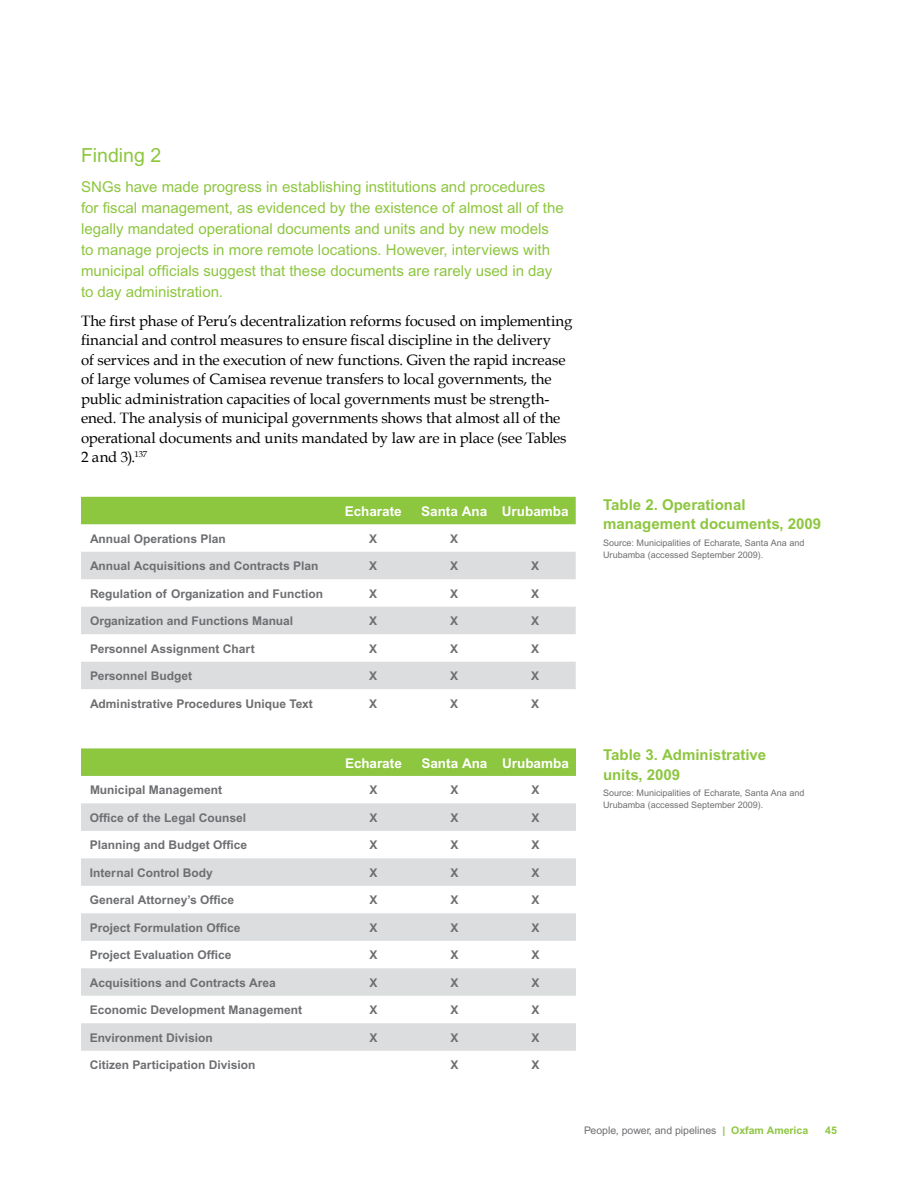
<style>
.page{position:relative;width:918px;height:1188px;background:#fff}
.page>*{position:absolute;margin:0;border:0;box-sizing:border-box;transform-origin:0 0}
.t1{font:19.5px "Arial";color:#8dc63f}
.t2{font:15px/19.5px "Book Antiqua";letter-spacing:-.005em;color:#000}
.t3{font:15px/21px "Arial";color:#8dc63f}
.t4{font:700 15px/19.5px "Arial";color:#8dc63f}
.t5{font:700 13.5px "Arial";color:#fff}
.t6{font:700 12px "Arial";color:#6d6e71}
.t7{font:10.5px "Arial";color:#6d6e71}
.t8{font:700 10.5px "Arial";color:#8dc63f}
.t9{font:9px/12px "Arial";color:#6d6e71}
.s1{font-weight:700;color:#8dc63f}
</style>
<div class="page">
<div style="left:81px;top:497px;width:495px;height:27px;background:#8dc63f"></div>
<svg style="left:81px;top:552px;width:495px;height:137px;fill:#dcddde"></svg>
<svg style="left:81px;top:748px;width:495px;height:28px;background:#8fc742"></svg>
<svg style="left:81px;top:803px;width:495px;height:248px;fill:#dcddde"></svg>
<h1 class="t1" style="left:81px;top:144px;width:82px">Finding 2</h1>
<p class="t3" style="left:81px;top:176px;width:484px">SNGs have made progress in establishing institutions and procedures for fiscal management, as evidenced by the existence of almost all of the legally mandated operational documents and units and by new models to manage projects in more remote locations. However, interviews with municipal officials suggest that these documents are rarely used in day to day administration.</p>
<p class="t2" style="left:81px;top:311px;width:493px">The first phase of Peru’s decentralization reforms focused on implementing financial and control measures to ensure fiscal discipline in the delivery<br>of services and in the execution of new functions. Given the rapid increase of large volumes of Camisea revenue transfers to local governments, the public administration capacities of local governments must be strength&shy;ened. The analysis of municipal governments shows that almost all of the operational documents and units mandated by law are in place (see Tables 2 and 3).<sup>137</sup></p>
<p class="t5" style="left:345px;top:503px;width:58px">Echarate</p>
<p class="t5" style="left:421px;top:503px;width:149px">Santa Ana Urubamba</p>
<p class="t6" style="left:90px;top:531px;width:137px">Annual Operations Plan</p>
<p class="t6" style="left:369px;top:531px;width:10px">X</p>
<p class="t6" style="left:450px;top:531px;width:10px">X</p>
<p class="t6" style="left:90px;top:559px;width:230px">Annual Acquisitions and Contracts Plan</p>
<p class="t6" style="left:369px;top:559px;width:10px">X</p>
<p class="t6" style="left:450px;top:559px;width:10px">X</p>
<p class="t6" style="left:531px;top:559px;width:10px">X</p>
<p class="t6" style="left:90px;top:586px;width:235px">Regulation of Organization and Function</p>
<p class="t6" style="left:369px;top:586px;width:10px">X</p>
<p class="t6" style="left:450px;top:586px;width:10px">X</p>
<p class="t6" style="left:531px;top:586px;width:10px">X</p>
<p class="t6" style="left:90px;top:614px;width:205px">Organization and Functions Manual</p>
<p class="t6" style="left:369px;top:614px;width:10px">X</p>
<p class="t6" style="left:450px;top:614px;width:10px">X</p>
<p class="t6" style="left:531px;top:614px;width:10px">X</p>
<p class="t6" style="left:90px;top:641px;width:166px">Personnel Assignment Chart</p>
<p class="t6" style="left:369px;top:641px;width:10px">X</p>
<p class="t6" style="left:450px;top:641px;width:10px">X</p>
<p class="t6" style="left:531px;top:641px;width:10px">X</p>
<p class="t6" style="left:90px;top:669px;width:104px">Personnel Budget</p>
<p class="t6" style="left:369px;top:669px;width:10px">X</p>
<p class="t6" style="left:450px;top:669px;width:10px">X</p>
<p class="t6" style="left:531px;top:669px;width:10px">X</p>
<p class="t6" style="left:90px;top:696px;width:224px">Administrative Procedures Unique Text</p>
<p class="t6" style="left:369px;top:696px;width:10px">X</p>
<p class="t6" style="left:450px;top:696px;width:10px">X</p>
<p class="t6" style="left:531px;top:696px;width:10px">X</p>
<p class="t5" style="left:345px;top:755px;width:58px">Echarate</p>
<p class="t5" style="left:421px;top:755px;width:149px">Santa Ana Urubamba</p>
<p class="t6" style="left:90px;top:783px;width:134px">Municipal Management</p>
<p class="t6" style="left:369px;top:783px;width:10px">X</p>
<p class="t6" style="left:450px;top:783px;width:10px">X</p>
<p class="t6" style="left:531px;top:783px;width:10px">X</p>
<p class="t6" style="left:90px;top:811px;width:158px">Office of the Legal Counsel</p>
<p class="t6" style="left:369px;top:811px;width:10px">X</p>
<p class="t6" style="left:450px;top:811px;width:10px">X</p>
<p class="t6" style="left:531px;top:811px;width:10px">X</p>
<p class="t6" style="left:90px;top:838px;width:159px">Planning and Budget Office</p>
<p class="t6" style="left:369px;top:838px;width:10px">X</p>
<p class="t6" style="left:450px;top:838px;width:10px">X</p>
<p class="t6" style="left:531px;top:838px;width:10px">X</p>
<p class="t6" style="left:90px;top:866px;width:124px">Internal Control Body</p>
<p class="t6" style="left:369px;top:866px;width:10px">X</p>
<p class="t6" style="left:450px;top:866px;width:10px">X</p>
<p class="t6" style="left:531px;top:866px;width:10px">X</p>
<p class="t6" style="left:90px;top:893px;width:146px">General Attorney’s Office</p>
<p class="t6" style="left:369px;top:893px;width:10px">X</p>
<p class="t6" style="left:450px;top:893px;width:10px">X</p>
<p class="t6" style="left:531px;top:893px;width:10px">X</p>
<p class="t6" style="left:90px;top:921px;width:152px">Project Formulation Office</p>
<p class="t6" style="left:369px;top:921px;width:10px">X</p>
<p class="t6" style="left:450px;top:921px;width:10px">X</p>
<p class="t6" style="left:531px;top:921px;width:10px">X</p>
<p class="t6" style="left:90px;top:948px;width:143px">Project Evaluation Office</p>
<p class="t6" style="left:369px;top:948px;width:10px">X</p>
<p class="t6" style="left:450px;top:948px;width:10px">X</p>
<p class="t6" style="left:531px;top:948px;width:10px">X</p>
<p class="t6" style="left:90px;top:975px;width:187px">Acquisitions and Contracts Area</p>
<p class="t6" style="left:369px;top:975px;width:10px">X</p>
<p class="t6" style="left:450px;top:975px;width:10px">X</p>
<p class="t6" style="left:531px;top:975px;width:10px">X</p>
<p class="t6" style="left:90px;top:1003px;width:214px">Economic Development Management</p>
<p class="t6" style="left:369px;top:1003px;width:10px">X</p>
<p class="t6" style="left:450px;top:1003px;width:10px">X</p>
<p class="t6" style="left:531px;top:1003px;width:10px">X</p>
<p class="t6" style="left:90px;top:1030px;width:124px">Environment Division</p>
<p class="t6" style="left:369px;top:1030px;width:10px">X</p>
<p class="t6" style="left:450px;top:1030px;width:10px">X</p>
<p class="t6" style="left:531px;top:1030px;width:10px">X</p>
<p class="t6" style="left:90px;top:1058px;width:167px">Citizen Participation Division</p>
<p class="t6" style="left:450px;top:1058px;width:10px">X</p>
<p class="t6" style="left:531px;top:1058px;width:10px">X</p>
<p class="t4" style="left:603px;top:495px;width:220px">Table 2. Operational management documents, 2009</p>
<p class="t9" style="left:603px;top:537px;width:203px">Source: Municipalities of Echarate, Santa Ana and<br>Urubamba (accessed September 2009).</p>
<p class="t4" style="left:603px;top:745px;width:165px">Table 3. Administrative units, 2009</p>
<p class="t9" style="left:603px;top:787px;width:203px">Source: Municipalities of Echarate, Santa Ana and<br>Urubamba (accessed September 2009).</p>
<p class="t7" style="left:584px;top:1124px;width:226px">People, power, and pipelines <span class="s1">| Oxfam America</span></p>
<p class="t8" style="left:825px;top:1124px;width:13px">45</p>
</div>
